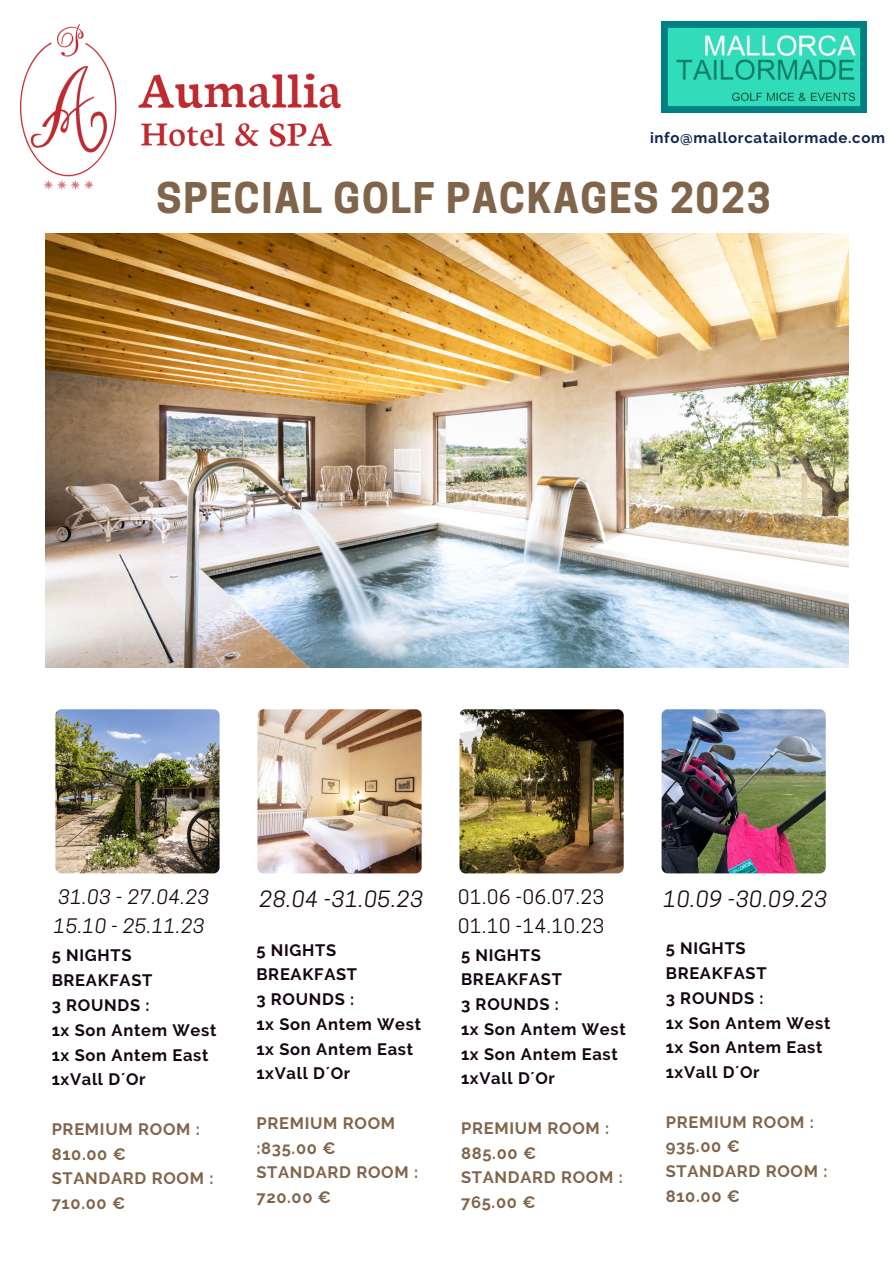
<style>
.page{position:relative;width:893px;height:1263px;background:#fff}
.page>*{position:absolute;margin:0;border:0;box-sizing:border-box;transform-origin:0 0}
.t1{font:700 39.75px "Cooper Hewitt";letter-spacing:.045em;color:#80654b}
.t2{font:italic 21px "Cooper Hewitt";letter-spacing:.045em;color:#160512}
.t3{font:italic 18.75px/28.1px "Cooper Hewitt";letter-spacing:.045em;color:#160512}
.t4{font:18.75px/28.1px "Cooper Hewitt";letter-spacing:.045em;color:#160512}
.t5{font:700 16.5px/24.8px "Raleway";letter-spacing:.045em;color:#160512}
.t6{font:700 16.5px/24.8px "Raleway";letter-spacing:.045em;color:#80654b}
.t7{font:700 15px "Raleway";letter-spacing:.045em;color:#122454}
</style>
<div class="page">
<img style="left:45px;top:233px;width:803px;height:435px">
<img style="left:55px;top:709px;width:165px;height:165px">
<img style="left:257px;top:709px;width:165px;height:165px">
<img style="left:459px;top:709px;width:165px;height:165px">
<img style="left:661px;top:709px;width:165px;height:165px">
<img style="left:662px;top:21px;width:204px;height:91px">
<img style="left:20px;top:24px;width:320px;height:165px">
<p class="t7" style="left:650px;top:129px;width:236px">info@mallorcatailormade.com</p>
<h1 class="t1" style="left:157px;top:183px;width:615px">SPECIAL GOLF PACKAGES 2023</h1>
<p class="t3" style="left:54px;top:886px;width:157px">31.03 - 27.04.23<br>15.10 - 25.11.23</p>
<p class="t5" style="left:52px;top:943px;width:166px">5 NIGHTS<br>BREAKFAST<br>3 ROUNDS :<br>1x Son Antem West<br>1x Son Antem East<br>1xVall D´Or</p>
<p class="t6" style="left:52px;top:1116px;width:163px">PREMIUM ROOM :<br>810.00 €<br>STANDARD ROOM :<br>710.00 €</p>
<p class="t2" style="left:259px;top:891px;width:165px">28.04 -31.05.23</p>
<p class="t5" style="left:256px;top:937px;width:166px">5 NIGHTS<br>BREAKFAST<br>3 ROUNDS :<br>1x Son Antem West<br>1x Son Antem East<br>1xVall D´Or</p>
<p class="t6" style="left:256px;top:1111px;width:163px">PREMIUM ROOM :835.00 €<br>STANDARD ROOM :<br>720.00 €</p>
<p class="t4" style="left:458px;top:886px;width:147px">01.06 -06.07.23<br>01.10 -14.10.23</p>
<p class="t2" style="left:663px;top:891px;width:165px">10.09 -30.09.23</p>
<p class="t5" style="left:461px;top:942px;width:166px">5 NIGHTS<br>BREAKFAST<br>3 ROUNDS :<br>1x Son Antem West<br>1x Son Antem East<br>1xVall D´Or</p>
<p class="t6" style="left:461px;top:1115px;width:163px">PREMIUM ROOM :<br>885.00 €<br>STANDARD ROOM :<br>765.00 €</p>
<p class="t5" style="left:666px;top:936px;width:166px">5 NIGHTS<br>BREAKFAST<br>3 ROUNDS :<br>1x Son Antem West<br>1x Son Antem East<br>1xVall D´Or</p>
<p class="t6" style="left:666px;top:1109px;width:163px">PREMIUM ROOM :<br>935.00 €<br>STANDARD ROOM :<br>810.00 €</p>
</div>
